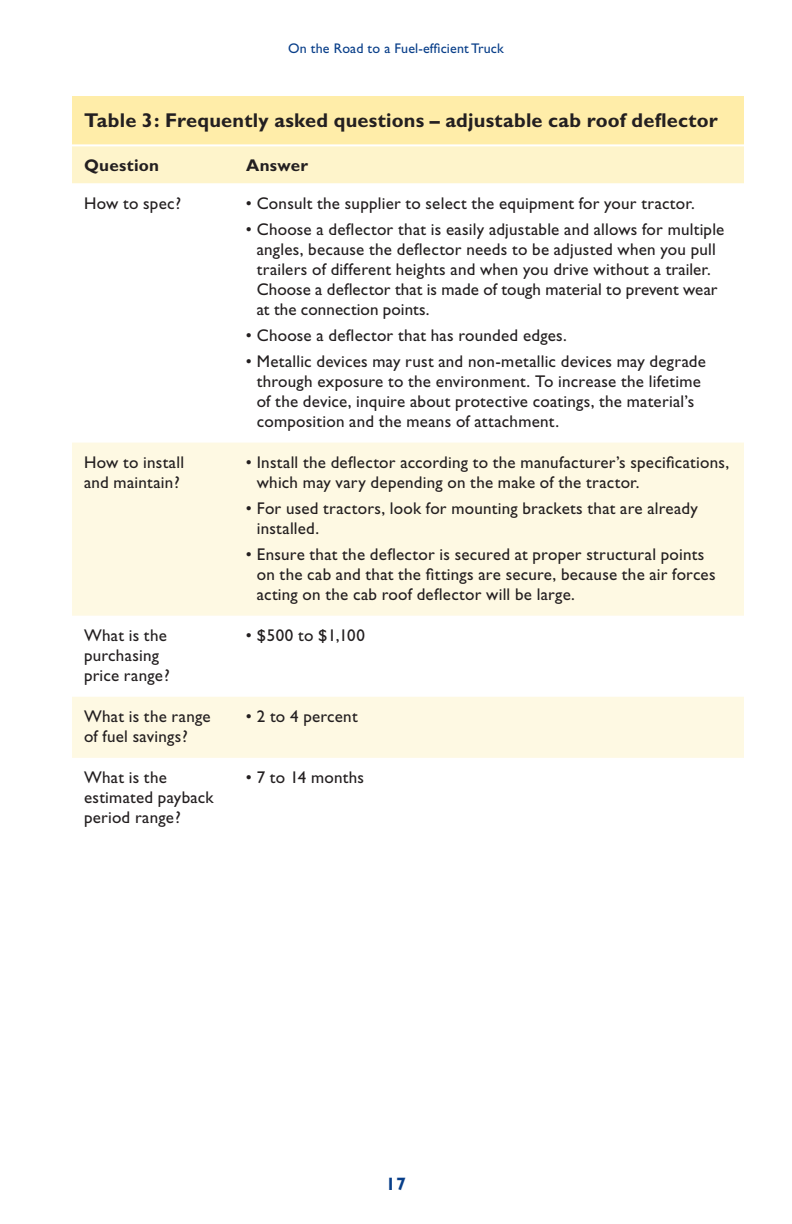
<style>
.page{position:relative;width:792px;height:1224px;background:#fff}
.page>*{position:absolute;margin:0;border:0;box-sizing:border-box;transform-origin:0 0}
.t1{font:700 20px "Gill Sans";letter-spacing:.01em;color:#231f20}
.t2{font:700 18px "Gill Sans";color:#083e89}
.t3{font:17px/20px "Gill Sans";letter-spacing:.015em;color:#231f20}
.t4{font:700 17px "Gill Sans";letter-spacing:.02em;color:#231f20}
.t5{font:14px "Gill Sans";letter-spacing:.01em;color:#083e89}
</style>
<div class="page">
<div style="left:72px;top:96px;width:672px;height:49px;background:#ffeda9"></div>
<div style="left:72px;top:146px;width:672px;height:37px;background:#fef4cb"></div>
<svg style="left:72px;top:443px;width:672px;height:315px;fill:#fef9e3"></svg>
<hr style="left:72px;top:144px;width:672px;height:2px;background:#fff">
<p class="t5" style="left:288px;top:43px;width:217px">On the Road to a Fuel-efficient Truck</p>
<p class="t1" style="left:84px;top:114px;width:635px">Table 3: Frequently asked questions – adjustable cab roof deflector</p>
<p class="t4" style="left:84px;top:160px;width:77px">Question</p>
<p class="t4" style="left:246px;top:160px;width:64px">Answer</p>
<p class="t3" style="left:84px;top:195px;width:99px">How to spec?</p>
<p class="t3" style="left:246px;top:195px;width:450px">• Consult the supplier to select the equipment for your tractor.</p>
<p class="t3" style="left:257px;top:221px;width:469px;text-indent:-11px">• Choose a deflector that is easily adjustable and allows for multiple angles, because the deflector needs to be adjusted when you pull trailers of different heights and when you drive without a trailer.<br>Choose a deflector that is made of tough material to prevent wear at the connection points.</p>
<p class="t3" style="left:246px;top:327px;width:322px">• Choose a deflector that has rounded edges.</p>
<p class="t3" style="left:257px;top:353px;width:451px;text-indent:-11px">• Metallic devices may rust and non-metallic devices may degrade through exposure to the environment. To increase the lifetime of the device, inquire about protective coatings, the material’s composition and the means of attachment.</p>
<p class="t3" style="left:84px;top:454px;width:102px">How to install and maintain?</p>
<p class="t3" style="left:257px;top:454px;width:474px;text-indent:-11px">• Install the deflector according to the manufacturer’s specifications, which may vary depending on the make of the tractor.</p>
<p class="t3" style="left:257px;top:500px;width:443px;text-indent:-11px">• For used tractors, look for mounting brackets that are already installed.</p>
<p class="t3" style="left:257px;top:546px;width:460px;text-indent:-11px">• Ensure that the deflector is secured at proper structural points on the cab and that the fittings are secure, because the air forces acting on the cab roof deflector will be large.</p>
<p class="t3" style="left:84px;top:627px;width:87px">What is the purchasing price range?</p>
<p class="t3" style="left:246px;top:627px;width:120px">• $500 to $1,100</p>
<p class="t3" style="left:84px;top:708px;width:128px">What is the range of fuel savings?</p>
<p class="t3" style="left:246px;top:708px;width:113px">• 2 to 4 percent</p>
<p class="t3" style="left:84px;top:769px;width:131px">What is the estimated payback period range?</p>
<p class="t3" style="left:246px;top:769px;width:120px">• 7 to 14 months</p>
<p class="t2" style="left:386px;top:1178px;width:22px">17</p>
</div>
